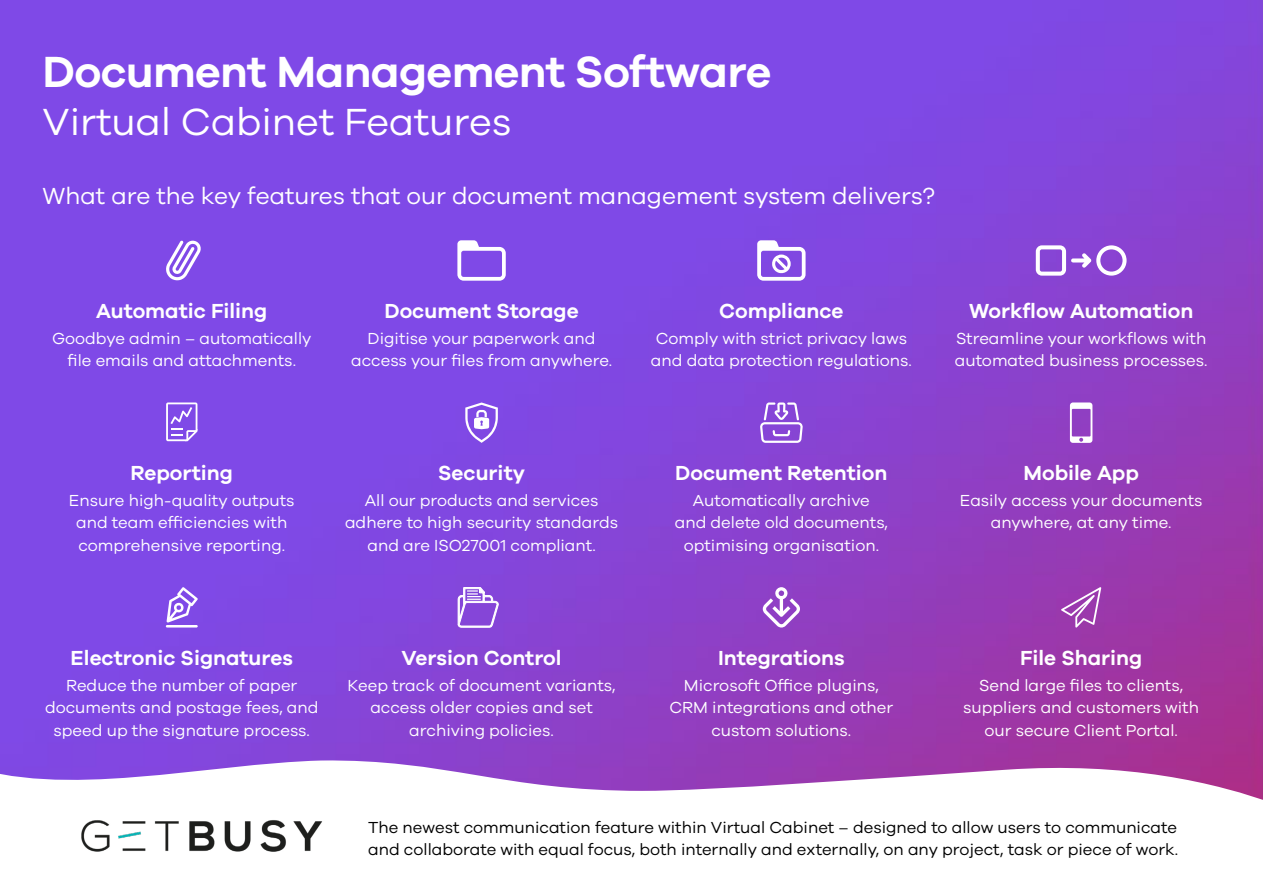
<style>
.page{position:relative;width:1263px;height:893px;background:#fff}
.page>*{position:absolute;margin:0;border:0;box-sizing:border-box;transform-origin:0 0}
.t1{font:600 45px "Galano Grotesque";letter-spacing:-.015em;color:#fff}
.t2{font:39px "Galano Grotesque";color:#fff}
.t3{font:24px "Galano Grotesque";color:#fff}
.t4{font:600 21px "Galano Grotesque";color:#fff}
.t5{font:16.5px/22.5px "Galano Grotesque";color:#fff;text-align:center}
.t6{font:16.5px/22.5px "Galano Grotesque";color:#000}
</style>
<div class="page">
<img style="left:0;top:0;width:1263px;height:746px">
<svg style="left:0;top:746px;width:1263px;height:54px"></svg>
<svg style="left:166px;top:240px;width:35px;height:41px"></svg>
<svg style="left:457px;top:240px;width:49px;height:41px"></svg>
<svg style="left:757px;top:240px;width:48px;height:41px"></svg>
<svg style="left:1036px;top:245px;width:90px;height:31px"></svg>
<svg style="left:166px;top:402px;width:31px;height:39px"></svg>
<svg style="left:465px;top:402px;width:33px;height:41px"></svg>
<svg style="left:760px;top:402px;width:43px;height:41px"></svg>
<svg style="left:1070px;top:402px;width:22px;height:41px"></svg>
<hr style="left:166px;top:625px;width:32px;height:2px;background:#fff">
<svg style="left:167px;top:587px;width:31px;height:36px"></svg>
<svg style="left:763px;top:587px;width:37px;height:40px"></svg>
<svg style="left:1061px;top:587px;width:40px;height:40px;background:#ae60bd"></svg>
<svg style="left:458px;top:587px;width:40px;height:40px"></svg>
<img style="left:81px;top:820px;width:242px;height:32px">
<h1 class="t1" style="left:43px;top:44px;width:730px">Document Management Software</h1>
<h2 class="t2" style="left:43px;top:98px;width:471px">Virtual Cabinet Features</h2>
<h3 class="t3" style="left:43px;top:182px;width:894px">What are the key features that our document management system delivers?</h3>
<p class="t4" style="left:96px;top:298px;width:173px">Automatic Filing</p>
<p class="t5" style="left:52px;top:326px;width:261px">Goodbye admin – automatically file emails and attachments.</p>
<p class="t4" style="left:384px;top:298px;width:196px">Document Storage</p>
<p class="t5" style="left:351px;top:326px;width:262px">Digitise your paperwork and access your files from anywhere.</p>
<p class="t4" style="left:719px;top:298px;width:126px">Compliance</p>
<p class="t5" style="left:651px;top:326px;width:262px;text-align:left">Comply with strict privacy laws and data protection regulations.</p>
<p class="t4" style="left:969px;top:298px;width:226px">Workflow Automation</p>
<p class="t5" style="left:955px;top:326px;width:254px;text-align:left">Streamline your workflows with automated business processes.</p>
<p class="t4" style="left:131px;top:460px;width:104px">Reporting</p>
<p class="t5" style="left:69px;top:488px;width:227px">Ensure high-quality outputs and team efficiencies with comprehensive reporting.</p>
<p class="t4" style="left:438px;top:460px;width:88px">Security</p>
<p class="t5" style="left:345px;top:488px;width:275px">All our products and services adhere to high security standards and are ISO27001 compliant.</p>
<p class="t4" style="left:71px;top:645px;width:224px">Electronic Signatures</p>
<p class="t5" style="left:45px;top:673px;width:275px">Reduce the number of paper documents and postage fees, and speed up the signature process.</p>
<p class="t4" style="left:401px;top:645px;width:162px">Version Control</p>
<p class="t5" style="left:347px;top:673px;width:270px">Keep track of document variants, access older copies and set archiving policies.</p>
<p class="t4" style="left:675px;top:460px;width:214px">Document Retention</p>
<p class="t5" style="left:675px;top:488px;width:215px">Automatically archive<br>and delete old documents, optimising organisation.</p>
<p class="t4" style="left:718px;top:645px;width:128px">Integrations</p>
<p class="t5" style="left:669px;top:673px;width:225px">Microsoft Office plugins,<br>CRM integrations and other custom solutions.</p>
<p class="t4" style="left:1023px;top:460px;width:117px">Mobile App</p>
<p class="t5" style="left:960px;top:488px;width:244px">Easily access your documents anywhere, at any time.</p>
<p class="t4" style="left:1020px;top:645px;width:124px">File Sharing</p>
<p class="t5" style="left:963px;top:673px;width:237px">Send large files to clients, suppliers and customers with our secure Client Portal.</p>
<p class="t6" style="left:368px;top:815px;width:811px">The newest communication feature within Virtual Cabinet – designed to allow users to communicate and collaborate with equal focus, both internally and externally, on any project, task or piece of work.</p>
</div>
